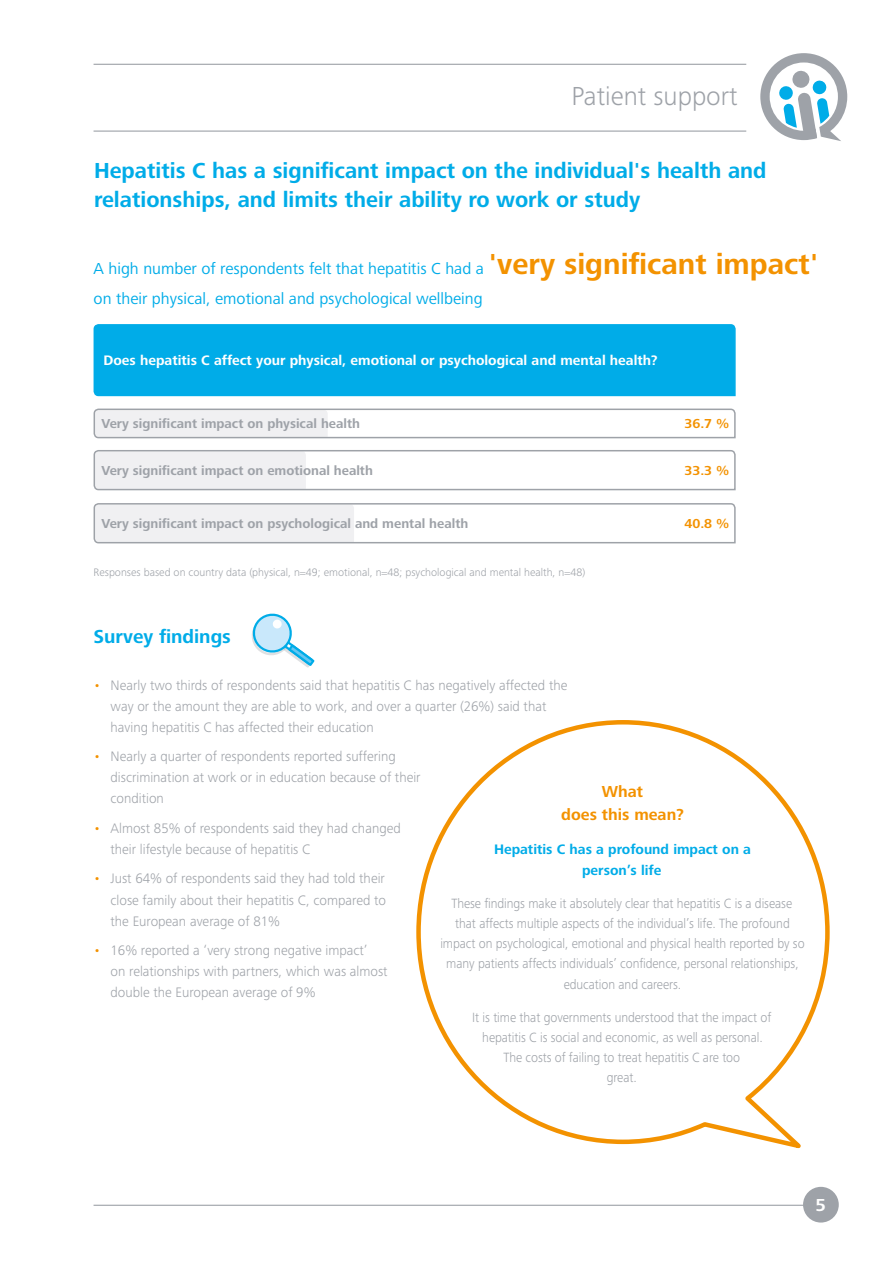
<style>
.page{position:relative;width:893px;height:1263px;background:#fff}
.page>*{position:absolute;margin:0;border:0;box-sizing:border-box;transform-origin:0 0}
.t1{font:300 27px "Frutiger Next LTW1 G";color:#9ea2a8}
.t2{font:700 22.5px/28.5px "Frutiger Next LTW1 G";color:#00ace8}
.t3{font:700 19.5px "Frutiger Next LTW1 G";color:#00ace8}
.t4{font:700 18px "Frutiger Next LTW1 G";color:#fff}
.t5{font:16.5px/30px "Frutiger Next LTW1 G";color:#00ace8}
.t6{font:700 16.5px/22.5px "Frutiger Next LTW1 G";color:#f39200;text-align:center}
.t7{font:300 14.25px/21px "Frutiger Next LTW1 G";color:#9ea2a8}
.t8{font:700 14.25px "Frutiger Next LTW1 G";color:#fff}
.t9{font:700 14.25px/21px "Frutiger Next LTW1 G";color:#00ace8;text-align:center}
.t10{font:300 13.8px/20.2px "Frutiger Next LTW1 G";letter-spacing:-.005em;color:#9ea2a8;text-align:center;scale:.93 1}
.t11{font:700 13.5px "Frutiger Next LTW1 G";color:#9ea2a8}
.t12{font:700 13.5px "Frutiger Next LTW1 G";color:#f39200}
.t13{font:300 11.25px "Frutiger Next LTW1 G";color:#9ea2a8}
.s1{font-weight:700;font-size:30px;color:#f39200}
.s2{color:#f39200}
</style>
<div class="page">
<div style="left:803px;top:1187px;width:36px;height:35px;background:#9ea2a8;border-radius:50%"></div>
<svg style="left:760px;top:53px;width:87px;height:88px"></svg>
<hr style="left:94px;top:1205px;width:713px;height:1px;background:#9ea2a8">
<hr style="left:94px;top:131px;width:652px;height:1px;background:#9ea2a8">
<hr style="left:94px;top:64px;width:652px;height:1px;background:#9ea2a8">
<svg style="left:416px;top:720px;width:414px;height:429px"></svg>
<svg style="left:252px;top:613px;width:63px;height:55px"></svg>
<div style="left:93px;top:324px;width:643px;height:73px;background:#00ace8"></div>
<svg style="left:93px;top:408px;width:643px;height:31px"></svg>
<svg style="left:93px;top:450px;width:643px;height:41px"></svg>
<svg style="left:93px;top:503px;width:643px;height:41px"></svg>
<h1 class="t1" style="left:571px;top:80px;width:168px">Patient support</h1>
<h2 class="t2" style="left:94px;top:157px;width:674px">Hepatitis C has a significant impact on the individual's health and relationships, and limits their ability ro work or study</h2>
<p class="t5" style="left:94px;top:254px;width:727px">A high number of respondents felt that hepatitis C had a <span class="s1">'very significant impact' </span>on their physical, emotional and psychological wellbeing</p>
<p class="t8" style="left:104px;top:352px;width:556px">Does hepatitis C affect your physical, emotional or psychological and mental health?</p>
<p class="t11" style="left:101px;top:416px;width:260px">Very significant impact on physical health</p>
<p class="t11" style="left:101px;top:462px;width:273px">Very significant impact on emotional health</p>
<p class="t11" style="left:101px;top:515px;width:368px">Very significant impact on psychological and mental health</p>
<p class="t13" style="left:94px;top:566px;width:493px">Responses based on country data (physical, n=49; emotional, n=48; psychological and mental health, n=48)</p>
<p class="t12" style="left:684px;top:416px;width:46px">36.7 %</p>
<p class="t12" style="left:684px;top:463px;width:46px">33.3 %</p>
<p class="t12" style="left:684px;top:516px;width:46px">40.8 %</p>
<h3 class="t3" style="left:94px;top:626px;width:139px">Survey findings</h3>
<p class="t7" style="left:111px;top:675px;width:458px;text-indent:-17px"><span class="s2">•</span> Nearly two thirds of respondents said that hepatitis C has negatively affected the way or the amount they are able to work, and over a quarter (26%) said that having hepatitis C has affected their education</p>
<p class="t7" style="left:111px;top:746px;width:312px;text-indent:-17px"><span class="s2">•</span> Nearly a quarter of respondents reported suffering discrimination at work or in education because of their condition</p>
<p class="t7" style="left:111px;top:818px;width:292px;text-indent:-17px"><span class="s2">•</span> Almost 85% of respondents said they had changed their lifestyle because of hepatitis C</p>
<p class="t7" style="left:111px;top:868px;width:277px;text-align:justify;text-indent:-17px"><span class="s2">•</span> Just 64% of respondents said they had told their close family about their hepatitis C, compared to the European average of 81%</p>
<p class="t7" style="left:111px;top:940px;width:279px;text-indent:-17px"><span class="s2">•</span> 16% reported a ‘very strong negative impact’<br>on relationships with partners, which was almost double the European average of 9%</p>
<p class="t6" style="left:561px;top:781px;width:124px">What<br>does this mean?</p>
<p class="t9" style="left:494px;top:839px;width:258px">Hepatitis C has a profound impact on a person’s life</p>
<p class="t10" style="left:440px;top:893px;width:393px">These findings make it absolutely clear that hepatitis C is a disease that affects multiple aspects of the individual’s life. The profound impact on psychological, emotional and physical health reported by so many patients affects individuals’ confidence, personal relationships, education and careers.</p>
<p class="t10" style="left:472px;top:1007px;width:323px">It is time that governments understood that the impact of hepatitis C is social and economic, as well as personal.<br>The costs of failing to treat hepatitis C are too<br>great.</p>
<p class="t4" style="left:816px;top:1194px;width:12px">5</p>
</div>
